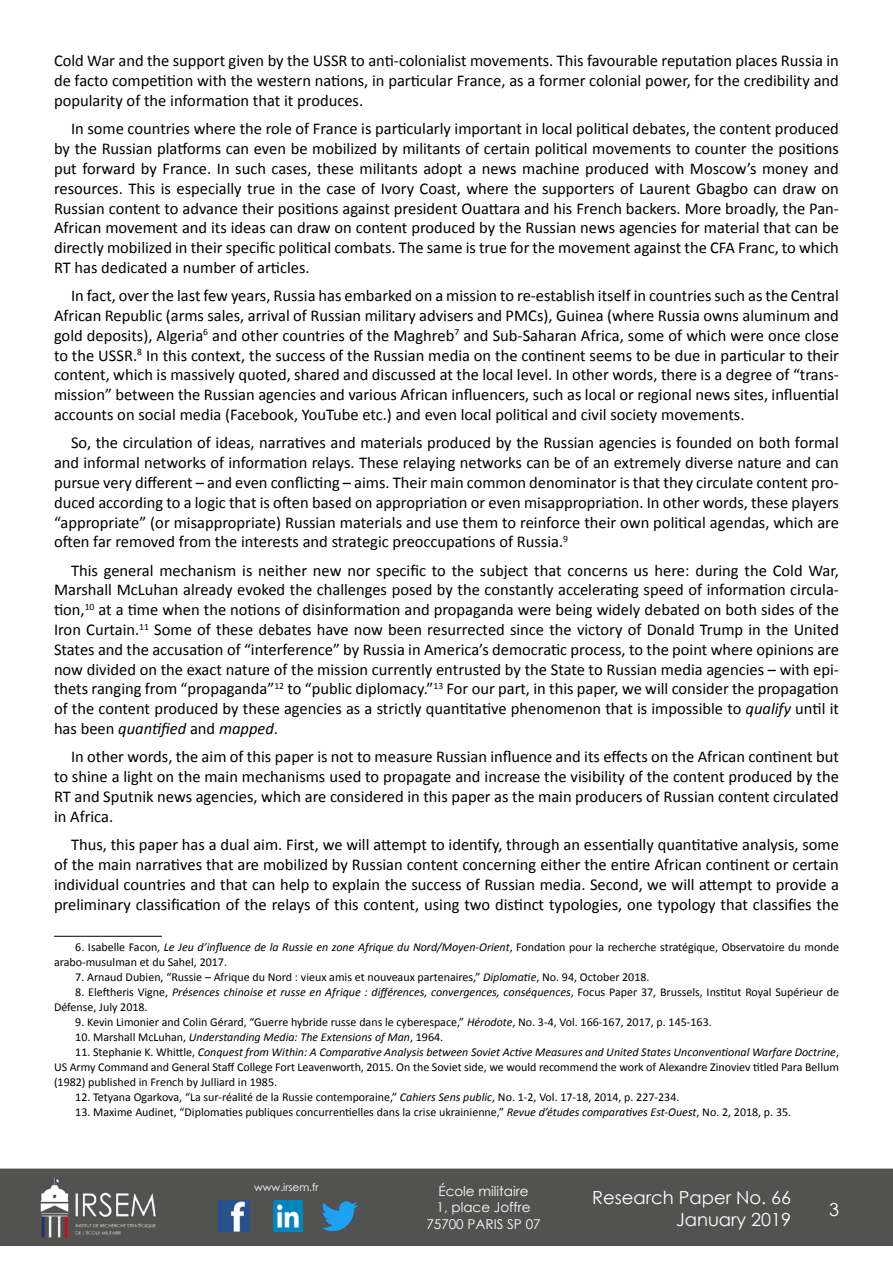
<style>
.page{position:relative;width:893px;height:1263px;background:#fff}
.page>*{position:absolute;margin:0;border:0;box-sizing:border-box;transform-origin:0 0}
.t1{font:18px/21.6px "Century Gothic";color:#fff;text-align:right}
.t2{font:16.5px/19.8px "Calibri";color:#000;text-align:justify}
.t3{font:13.5px/16.2px "Century Gothic";color:#fff;text-align:center}
.t4{font:12px/15px "Calibri";color:#000}
.t5{font:italic 12px "Calibri";color:#000}
.t6{font:10.5px "Century Gothic";color:#fff}
.s1{font-style:italic}
.s2{font-style:normal}
</style>
<div class="page">
<div style="left:0;top:1168px;width:893px;height:78px;background:#525251;border:2px solid #525251"></div>
<img style="left:39px;top:1169px;width:117px;height:76px">
<img style="left:322px;top:1201px;width:36px;height:30px">
<img style="left:218px;top:1200px;width:31px;height:32px">
<img style="left:274px;top:1200px;width:28px;height:32px">
<hr style="left:54px;top:936px;width:108px;height:1px;background:#000">
<p class="t2" style="left:54px;top:51px;width:786px">Cold War and the support given by the USSR to anti-colonialist movements. This favourable reputation places Russia in de facto competition with the western nations, in particular France, as a former colonial power, for the credibility and popularity of the information that it produces.</p>
<p class="t2" style="left:54px;top:119px;width:786px;text-indent:17px">In some countries where the role of France is particularly important in local political debates, the content produced by the Russian platforms can even be mobilized by militants of certain political movements to counter the positions put forward by France. In such cases, these militants adopt a news machine produced with Moscow’s money and resources. This is especially true in the case of Ivory Coast, where the supporters of Laurent Gbagbo can draw on Russian content to advance their positions against president Ouattara and his French backers. More broadly, the Pan-African movement and its ideas can draw on content produced by the Russian news agencies for material that can be directly mobilized in their specific political combats. The same is true for the movement against the CFA Franc, to which RT has dedicated a number of articles.</p>
<p class="t2" style="left:54px;top:286px;width:786px;text-indent:17px">In fact, over the last few years, Russia has embarked on a mission to re-establish itself in countries such as the Central African Republic (arms sales, arrival of Russian military advisers and PMCs), Guinea (where Russia owns aluminum and gold deposits), Algeria<sup>6</sup> and other countries of the Maghreb<sup>7</sup> and Sub-Saharan Africa, some of which were once close to the USSR.<sup>8</sup> In this context, the success of the Russian media on the continent seems to be due in particular to their content, which is massively quoted, shared and discussed at the local level. In other words, there is a degree of “trans&shy;mission” between the Russian agencies and various African influencers, such as local or regional news sites, influential accounts on social media (Facebook, YouTube etc.) and even local political and civil society movements.</p>
<p class="t2" style="left:54px;top:433px;width:786px;text-indent:17px">So, the circulation of ideas, narratives and materials produced by the Russian agencies is founded on both formal and informal networks of information relays. These relaying networks can be of an extremely diverse nature and can pursue very different – and even conflicting – aims. Their main common denominator is that they circulate content pro&shy;duced according to a logic that is often based on appropriation or even misappropriation. In other words, these players “appropriate” (or misappropriate) Russian materials and use them to reinforce their own political agendas, which are often far removed from the interests and strategic preoccupations of Russia.<sup>9</sup></p>
<p class="t2" style="left:54px;top:560px;width:786px;text-indent:17px">This general mechanism is neither new nor specific to the subject that concerns us here: during the Cold War, Marshall McLuhan already evoked the challenges posed by the constantly accelerating speed of information circula&shy;tion,<sup>10</sup> at a time when the notions of disinformation and propaganda were being widely debated on both sides of the Iron Curtain.<sup>11</sup> Some of these debates have now been resurrected since the victory of Donald Trump in the United States and the accusation of “interference” by Russia in America’s democratic process, to the point where opinions are now divided on the exact nature of the mission currently entrusted by the State to Russian media agencies – with epi&shy;thets ranging from “propaganda”<sup>12</sup> to “public diplomacy.”<sup>13</sup> For our part, in this paper, we will consider the propagation of the content produced by these agencies as a strictly quantitative phenomenon that is impossible to <span class="s1">qualify</span> until it has been <span class="s1">quantified</span> and <span class="s1">mapped</span>.</p>
<p class="t2" style="left:54px;top:747px;width:786px;text-indent:17px">In other words, the aim of this paper is not to measure Russian influence and its effects on the African continent but to shine a light on the main mechanisms used to propagate and increase the visibility of the content produced by the RT and Sputnik news agencies, which are considered in this paper as the main producers of Russian content circulated in Africa.</p>
<p class="t2" style="left:54px;top:835px;width:786px;text-indent:17px">Thus, this paper has a dual aim. First, we will attempt to identify, through an essentially quantitative analysis, some of the main narratives that are mobilized by Russian content concerning either the entire African continent or certain individual countries and that can help to explain the success of Russian media. Second, we will attempt to provide a preliminary classification of the relays of this content, using two distinct typologies, one typology that classifies the</p>
<p class="t4" style="left:54px;top:940px;width:786px;text-indent:21px">6. Isabelle Facon, <span class="s1">Le Jeu d’influence de la Russie en zone Afrique du Nord/Moyen-Orient</span>, Fondation pour la recherche stratégique, Observatoire du monde arabo-musulman et du Sahel, 2017.</p>
<p class="t4" style="left:75px;top:970px;width:576px">7. Arnaud Dubien, “Russie – Afrique du Nord : vieux amis et nouveaux partenaires,” <span class="s1">Diplomatie</span>, No. 94, October 2018.</p>
<p class="t4" style="left:54px;top:985px;width:786px;text-indent:21px">8. Eleftheris Vigne, <span class="s1">Présences chinoise et russe en Afrique : différences, convergences, conséquences</span>, Focus Paper 37, Brussels, Institut Royal Supérieur de<br>Défense, July 2018.</p>
<p class="t4" style="left:75px;top:1015px;width:638px">9. Kevin Limonier and Colin Gérard, “Guerre hybride russe dans le cyberespace,” <span class="s1">Hérodote</span>, No. 3-4, Vol. 166-167, 2017, p. 145-163.</p>
<p class="t5" style="left:75px;top:1029px;width:369px"><span class="s2">10. Marshall McLuhan,</span> Understanding Media: The Extensions of Man<span class="s2">, 1964.</span></p>
<p class="t4" style="left:54px;top:1045px;width:786px;text-align:justify;text-indent:21px">11. Stephanie K. Whittle, <span class="s1">Conquest from Within: A Comparative Analysis between Soviet Active Measures and United States Unconventional Warfare Doctrine</span>, US Army Command and General Staff College Fort Leavenworth, 2015. On the Soviet side, we would recommend the work of Alexandre Zinoviev titled Para Bellum (1982) published in French by Julliard in 1985.</p>
<p class="t4" style="left:75px;top:1090px;width:606px">12. Tetyana Ogarkova, “La sur-réalité de la Russie contemporaine,” <span class="s1">Cahiers Sens public</span>, No. 1-2, Vol. 17-18, 2014, p. 227-234.</p>
<p class="t4" style="left:75px;top:1105px;width:717px">13. Maxime Audinet, “Diplomaties publiques concurrentielles dans la crise ukrainienne,” <span class="s1">Revue d’études comparatives Est-Ouest</span>, No. 2, 2018, p. 35.</p>
<p class="t6" style="left:254px;top:1179px;width:66px">www.irsem.fr</p>
<p class="t3" style="left:426px;top:1183px;width:116px">École militaire<br>1, place Joffre<br>75700 PARIS SP 07</p>
<p class="t1" style="left:592px;top:1186px;width:200px">Research Paper No. 66<br>January 2019</p>
<p class="t1" style="left:829px;top:1198px;width:11px">3</p>
</div>
